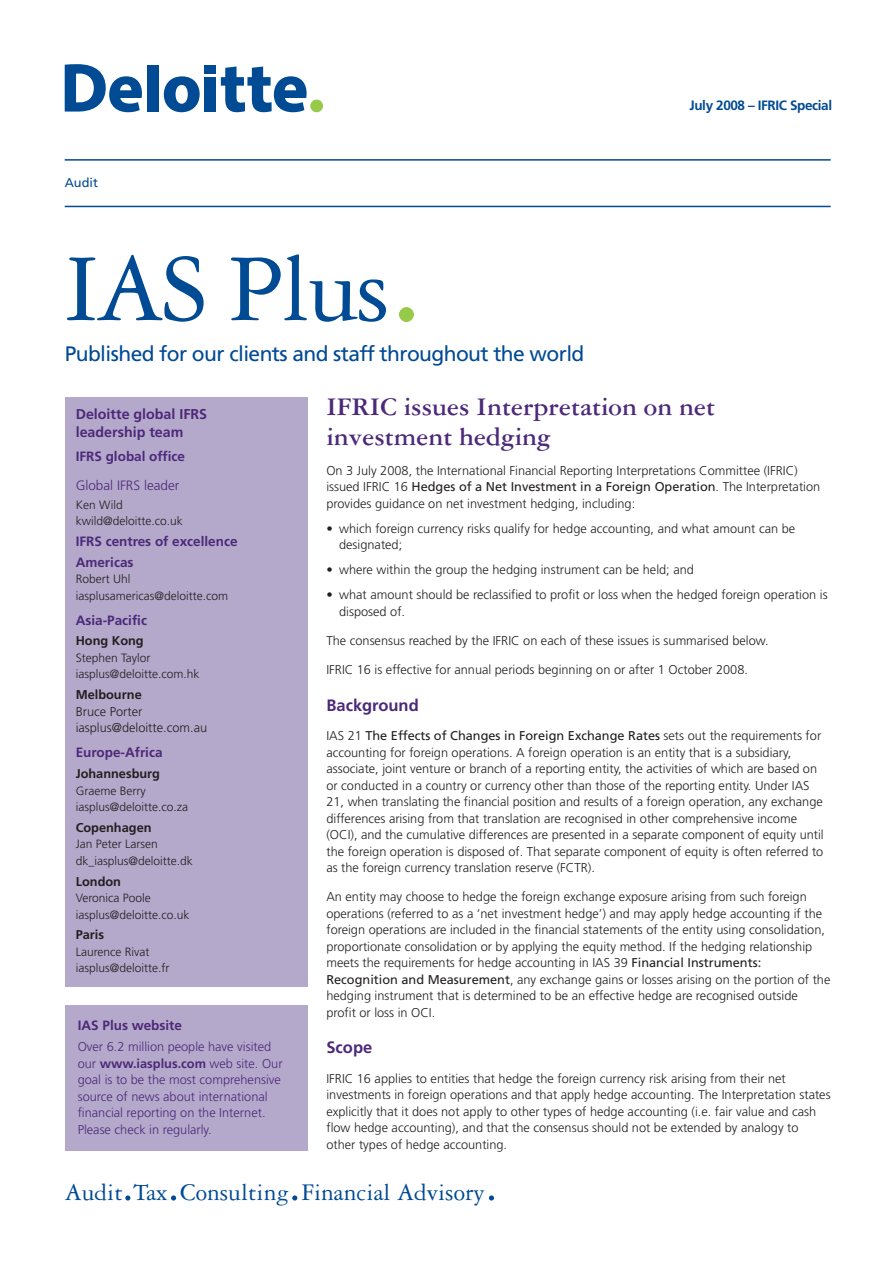
<style>
.page{position:relative;width:896px;height:1263px;background:#fff}
.page>*{position:absolute;margin:0;border:0;box-sizing:border-box;transform-origin:0 0}
.t1{font:102px "Garamond Three";letter-spacing:-.025em;color:#014a94}
.t2{font:700 27px/30px "Garamond Three";color:#4c2979}
.t3{font:25.5px "Garamond Three";color:#014a94}
.t4{font:21px "Frutiger";letter-spacing:-.03em;color:#014a94}
.t5{font:700 16.5px "Frutiger";color:#4c2979}
.t6{font:700 14.25px/18px "Frutiger";color:#4c2979}
.t7{font:700 13.5px/20.7px "Frutiger";color:#4c2979}
.t8{font:700 13.5px "Frutiger";letter-spacing:-.03em;color:#014a94}
.t9{font:300 13.5px "Frutiger";color:#4c2979}
.t10{font:300 12.75px/16.5px "Frutiger";color:#231f20}
.t11{font:300 12.75px/16.5px "Frutiger";color:#4c2979}
.t12{font:700 12.75px "Frutiger";color:#231f20}
.t13{font:12.75px "Frutiger";color:#014a94}
.t14{font:300 12px/16.5px "Frutiger";color:#231f20}
.s1{font-size:153px;color:#97ca49}
.s2{font-weight:700}
.s3{font-weight:400}
.s4{font-size:52.5px}
</style>
<div class="page">
<div style="left:147px;top:65px;width:12px;height:46px;background:#014a94"></div>
<svg style="left:164px;top:76px;width:35px;height:36px"></svg>
<div style="left:204px;top:77px;width:12px;height:34px;background:#014a94"></div>
<div style="left:204px;top:65px;width:12px;height:9px;background:#014a94"></div>
<svg style="left:221px;top:66px;width:85px;height:46px"></svg>
<div style="left:310px;top:100px;width:13px;height:12px;background:#97ca49;border-radius:50%"></div>
<svg style="left:65px;top:64px;width:77px;height:48px"></svg>
<hr style="left:65px;top:159px;width:765px;height:2px;background:#014a94">
<hr style="left:65px;top:206px;width:765px;height:1px;background:#014a94">
<div style="left:65px;top:1005px;width:242px;height:146px;background:#b4a9cb"></div>
<div style="left:65px;top:398px;width:242px;height:589px;background:#b4a9cb"></div>
<p class="t13" style="left:65px;top:177px;width:35px">Audit</p>
<h1 class="t1" style="left:65px;top:253px;width:362px">IAS Plus<span class="s1">.</span></h1>
<h3 class="t4" style="left:65px;top:346px;width:521px">Published for our clients and staff throughout the world</h3>
<p class="t8" style="left:689px;top:100px;width:144px">July 2008 – IFRIC Special</p>
<p class="t6" style="left:76px;top:406px;width:133px">Deloitte global IFRS leadership team</p>
<p class="t7" style="left:76px;top:447px;width:111px">IFRS global office</p>
<p class="t9" style="left:76px;top:480px;width:105px">Global IFRS leader</p>
<p class="t14" style="left:76px;top:497px;width:108px">Ken Wild kwild@deloitte.co.uk</p>
<p class="t7" style="left:76px;top:532px;width:163px">IFRS centres of excellence<br>Americas</p>
<p class="t14" style="left:76px;top:572px;width:154px">Robert Uhl iasplusamericas@deloitte.com</p>
<p class="t7" style="left:76px;top:611px;width:73px">Asia-Pacific</p>
<p class="t12" style="left:76px;top:636px;width:69px">Hong Kong</p>
<p class="t14" style="left:76px;top:650px;width:125px">Stephen Taylor iasplus@deloitte.com.hk</p>
<p class="t12" style="left:76px;top:689px;width:68px">Melbourne</p>
<p class="t10" style="left:76px;top:704px;width:133px">Bruce Porter iasplus@deloitte.com.au</p>
<p class="t7" style="left:76px;top:743px;width:88px">Europe-Africa</p>
<p class="t12" style="left:76px;top:768px;width:86px">Johannesburg</p>
<p class="t14" style="left:76px;top:783px;width:114px">Graeme Berry iasplus@deloitte.co.za</p>
<p class="t12" style="left:76px;top:822px;width:77px">Copenhagen</p>
<p class="t14" style="left:76px;top:837px;width:118px">Jan Peter Larsen dk_iasplus@deloitte.dk</p>
<p class="t12" style="left:76px;top:876px;width:47px">London</p>
<p class="t14" style="left:76px;top:890px;width:115px">Veronica Poole iasplus@deloitte.co.uk</p>
<p class="t12" style="left:76px;top:929px;width:30px">Paris</p>
<p class="t14" style="left:76px;top:944px;width:95px">Laurence Rivat iasplus@deloitte.fr</p>
<p class="t7" style="left:78px;top:1016px;width:106px">IAS Plus website</p>
<p class="t11" style="left:78px;top:1039px;width:206px">Over 6.2 million people have visited our <span class="s2">www.iasplus.com</span> web site. Our goal is to be the most comprehensive source of news about international financial reporting on the Internet.<br>Please check in regularly.</p>
<h2 class="t2" style="left:326px;top:394px;width:390px">IFRIC issues Interpretation on net investment hedging</h2>
<p class="t10" style="left:326px;top:463px;width:495px">On 3 July 2008, the International Financial Reporting Interpretations Committee (IFRIC) issued IFRIC 16 <span class="s3">Hedges of a Net Investment in a Foreign Operation</span>. The Interpretation provides guidance on net investment hedging, including:</p>
<p class="t10" style="left:339px;top:521px;width:457px;text-indent:-13px">• which foreign currency risks qualify for hedge accounting, and what amount can be designated;</p>
<p class="t10" style="left:326px;top:562px;width:369px">• where within the group the hedging instrument can be held; and</p>
<p class="t10" style="left:339px;top:587px;width:490px;text-indent:-13px">• what amount should be reclassified to profit or loss when the hedged foreign operation is disposed of.</p>
<p class="t10" style="left:326px;top:633px;width:443px">The consensus reached by the IFRIC on each of these issues is summarised below.</p>
<p class="t10" style="left:326px;top:662px;width:423px">IFRIC 16 is effective for annual periods beginning on or after 1 October 2008.</p>
<p class="t5" style="left:326px;top:698px;width:94px">Background</p>
<p class="t10" style="left:326px;top:728px;width:498px">IAS 21 <span class="s3">The Effects of Changes in Foreign Exchange Rates</span> sets out the requirements for accounting for foreign operations. A foreign operation is an entity that is a subsidiary, associate, joint venture or branch of a reporting entity, the activities of which are based on or conducted in a country or currency other than those of the reporting entity. Under IAS 21, when translating the financial position and results of a foreign operation, any exchange differences arising from that translation are recognised in other comprehensive income (OCI), and the cumulative differences are presented in a separate component of equity until the foreign operation is disposed of. That separate component of equity is often referred to as the foreign currency translation reserve (FCTR).</p>
<p class="t10" style="left:326px;top:889px;width:505px">An entity may choose to hedge the foreign exchange exposure arising from such foreign operations (referred to as a ‘net investment hedge’) and may apply hedge accounting if the foreign operations are included in the financial statements of the entity using consolidation, proportionate consolidation or by applying the equity method. If the hedging relationship meets the requirements for hedge accounting in IAS 39 <span class="s3">Financial Instruments:<br>Recognition and Measurement</span>, any exchange gains or losses arising on the portion of the hedging instrument that is determined to be an effective hedge are recognised outside profit or loss in OCI.</p>
<p class="t5" style="left:326px;top:1041px;width:47px">Scope</p>
<p class="t10" style="left:326px;top:1071px;width:505px">IFRIC 16 applies to entities that hedge the foreign currency risk arising from their net investments in foreign operations and that apply hedge accounting. The Interpretation states explicitly that it does not apply to other types of hedge accounting (i.e. fair value and cash flow hedge accounting), and that the consensus should not be extended by analogy to other types of hedge accounting.</p>
<h3 class="t3" style="left:65px;top:1183px;width:434px">Audit<span class="s4">.</span>Tax<span class="s4">.</span>Consulting<span class="s4">.</span>Financial Advisory<span class="s4">.</span></h3>
</div>
